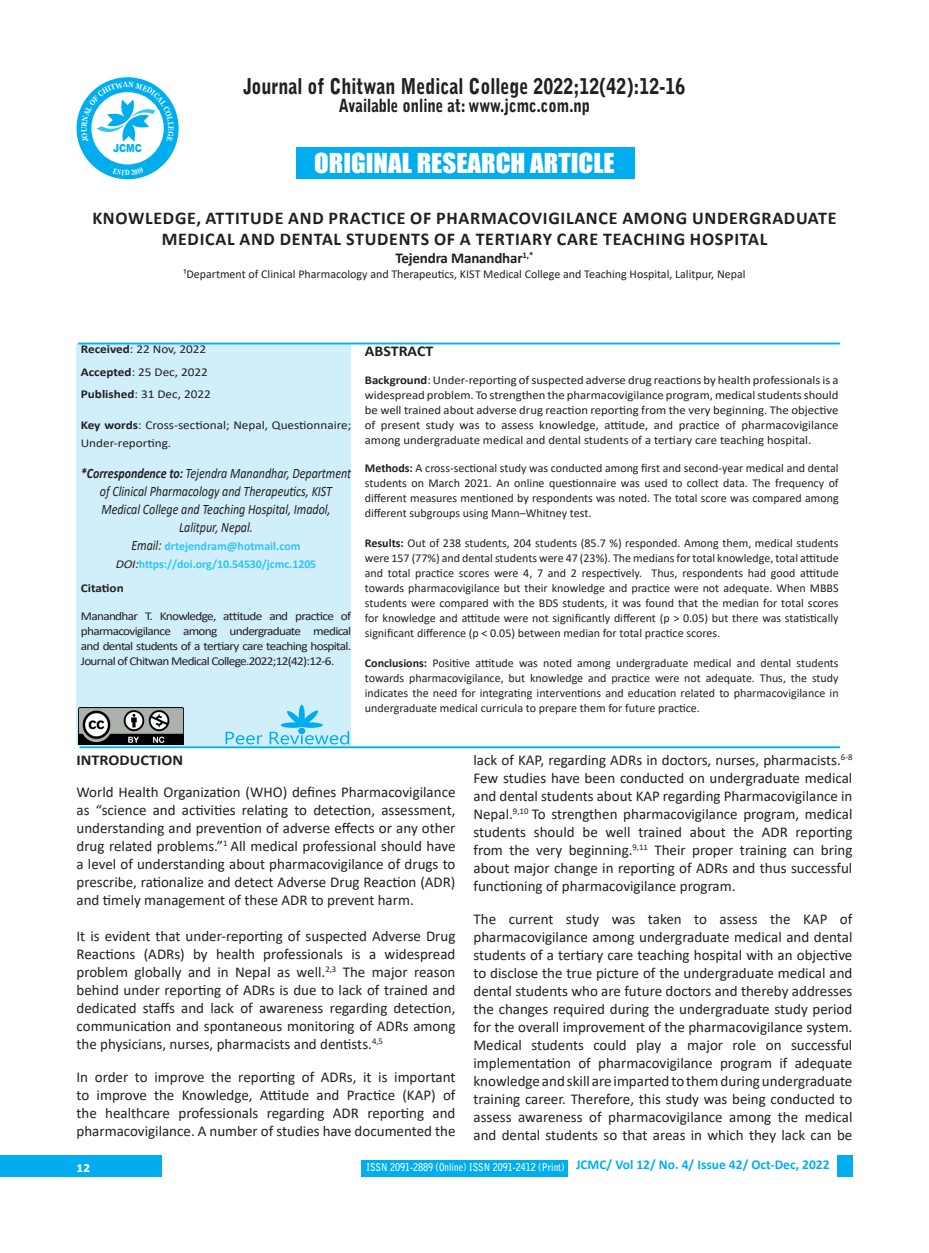
<style>
.page{position:relative;width:929px;height:1253px;background:#fff}
.page>*{position:absolute;margin:0;border:0;box-sizing:border-box;transform-origin:0 0}
.t1{font:25.2px "Impact";color:#fff;scale:1.07 1}
.t2{font:900 21.6px "Bell Gothic Std";color:#231f20;scale:.83 1}
.t3{font:700 18px/20.7px "Calibri";letter-spacing:.04em;color:#231f20;text-align:center}
.t4{font:900 18px "Bell Gothic Std";color:#231f20;scale:.83 1}
.t5{font:15px/18px "Calibri";color:#231f20;text-align:justify}
.t6{font:700 15px "Calibri";letter-spacing:-.01em;color:#231f20}
.t7{font:700 15px "Calibri";letter-spacing:-.01em;color:#231f20;scale:1.08 1}
.t8{font:700 15px "Calibri";letter-spacing:-.01em;color:#231f20;scale:1.06 1}
.t9{font:700 15px "Calibri";color:#fff}
.t10{font:italic 14.4px/18px "Calibri";color:#231f20;text-align:center;scale:.83 1}
.t11{font:700 13.5px "Calibri";color:#00aeef}
.t12{font:12px/15px "Calibri";color:#231f20;text-align:justify}
.t13{font:12px/15px "Calibri";color:#231f20;text-align:justify;scale:1.06 1}
.t14{font:12px/15px "Calibri";color:#231f20;scale:1.1 1}
.t15{font:700 12px/18px "Calibri";letter-spacing:-.01em;color:#30c5f3;text-align:center}
.t16{font:700 12px "Calibri";color:#231f20;scale:1.1 1}
.t17{font:900 10.95px "Arial";color:#00aeef;scale:.83 1}
.t18{font:700 10.8px "Bell Gothic Std";color:#fff;scale:.83 1}
.t19{font:700 7.8px "Times New Roman";color:#fff;scale:.83 1}
.s1{font-weight:700}
.s2{font-weight:400;font-style:italic;font-size:14.4px;color:#231f20}
.s3{font-weight:400;font-style:italic;color:#231f20}
</style>
<div class="page">
<div style="left:837px;top:1155px;width:15px;height:21px;background:#00aeef"></div>
<div style="left:0;top:1155px;width:162px;height:21px;background:#00aeef"></div>
<div style="left:296px;top:148px;width:338px;height:31px;background:#00aeef"></div>
<div style="left:361px;top:1160px;width:206px;height:16px;background:#00aeef"></div>
<div style="left:77px;top:77px;width:102px;height:102px;background:#00aeef;border-radius:50%"></div>
<div style="left:91px;top:92px;width:73px;height:72px;background:#fff;border-radius:50%"></div>
<div style="left:77px;top:344px;width:274px;height:402px;background:#d1eefb"></div>
<hr style="left:78px;top:343px;width:762px;height:1px;background:#00aeef">
<hr style="left:80px;top:746px;width:760px;height:2px;background:#00aeef">
<svg style="left:226px;top:732px;width:36px;height:12px"></svg>
<svg style="left:270px;top:705px;width:79px;height:39px"></svg>
<img style="left:78px;top:708px;width:106px;height:37px">
<svg style="left:81px;top:82px;width:93px;height:60px"></svg>
<p class="t2" style="left:243px;top:74px;width:534px">Journal of Chitwan Medical College 2022;12(42):12-16</p>
<p class="t4" style="left:339px;top:95px;width:304px">Available online at: www.jcmc.com.np</p>
<p class="t1" style="left:314px;top:144px;width:282px">ORIGINAL RESEARCH ARTICLE</p>
<p class="t3" style="left:92px;top:207px;width:746px">KNOWLEDGE, ATTITUDE AND PRACTICE OF PHARMACOVIGILANCE AMONG UNDERGRADUATE<br>MEDICAL AND DENTAL STUDENTS OF A TERTIARY CARE TEACHING HOSPITAL</p>
<p class="t6" style="left:395px;top:247px;width:139px">Tejendra Manandhar<sup>1,*</sup></p>
<p class="t12" style="left:183px;top:266px;width:563px">¹Department of Clinical Pharmacology and Therapeutics, KIST Medical College and Teaching Hospital, Lalitpur, Nepal</p>
<p class="t17" style="left:113px;top:140px;width:36px">JCMC</p>
<p class="t19" style="left:125px;top:167px;width:7px">D</p>
<p class="t14" style="left:81px;top:342px;width:116px"><span class="s1">Received</span>: 22 Nov, 2022</p>
<p class="t14" style="left:81px;top:364px;width:117px"><span class="s1">Accepted</span>: 25 Dec, 2022</p>
<p class="t14" style="left:81px;top:386px;width:120px"><span class="s1">Published</span>: 31 Dec, 2022</p>
<p class="t14" style="left:81px;top:415px;width:247px;line-height:18px"><span class="s1">Key words</span>: Cross-sectional; Nepal, Questionnaire;<br>Under-reporting.</p>
<p class="t10" style="left:81px;top:463px;width:327px"><span class="s1">*Correspondence to:</span> Tejendra Manandhar, Department of Clinical Pharmacology and Therapeutics, KIST Medical College and Teaching Hospital, Imadol, Lalitpur, Nepal.</p>
<p class="t15" style="left:116px;top:537px;width:202px"><span class="s2">Email:</span> drtejendram@hotmail.com<br><span class="s3">DOI:</span>https://doi.org/10.54530/jcmc.1205</p>
<p class="t16" style="left:81px;top:579px;width:41px">Citation</p>
<p class="t14" style="left:81px;top:608px;width:247px;text-align:justify">Manandhar T. Knowledge, attitude and practice of pharmacovigilance among undergraduate medical and dental students of a tertiary care teaching hospital.<br>Journal of Chitwan Medical College.2022;12(42):12-6.</p>
<p class="t8" style="left:365px;top:340px;width:66px">ABSTRACT</p>
<p class="t13" style="left:365px;top:372px;width:448px"><span class="s1">Background</span>: Under-reporting of suspected adverse drug reactions by health professionals is a widespread problem. To strengthen the pharmacovigilance program, medical students should be well trained about adverse drug reaction reporting from the very beginning. The objective of present study was to assess knowledge, attitude, and practice of pharmacovigilance among undergraduate medical and dental students of a tertiary care teaching hospital.</p>
<p class="t12" style="left:365px;top:460px;width:475px"><span class="s1">Methods:</span> A cross-sectional study was conducted among first and second-year medical and dental students on March 2021. An online questionnaire was used to collect data. The frequency of different measures mentioned by respondents was noted. The total score was compared among different subgroups using Mann–Whitney test.</p>
<p class="t12" style="left:365px;top:535px;width:475px"><span class="s1">Results:</span> Out of 238 students, 204 students (85.7 %) responded. Among them, medical students were 157 (77%) and dental students were 47 (23%). The medians for total knowledge, total attitude and total practice scores were 4, 7 and 2 respectively. Thus, respondents had good attitude towards pharmacovigilance but their knowledge and practice were not adequate. When MBBS students were compared with the BDS students, it was found that the median for total scores for knowledge and attitude were not significantly different (p &gt; 0.05) but there was statistically significant difference (p &lt; 0.05) between median for total practice scores.</p>
<p class="t12" style="left:365px;top:655px;width:475px"><span class="s1">Conclusions:</span> Positive attitude was noted among undergraduate medical and dental students towards pharmacovigilance, but knowledge and practice were not adequate. Thus, the study indicates the need for integrating interventions and education related to pharmacovigilance in undergraduate medical curricula to prepare them for future practice.</p>
<p class="t7" style="left:77px;top:750px;width:100px">INTRODUCTION</p>
<p class="t5" style="left:77px;top:782px;width:380px">World Health Organization (WHO) defines Pharmacovigilance as “science and activities relating to detection, assessment, understanding and prevention of adverse effects or any other drug related problems.”<sup>1</sup> All medical professional should have a level of understanding about pharmacovigilance of drugs to prescribe, rationalize and detect Adverse Drug Reaction (ADR) and timely management of these ADR to prevent harm.</p>
<p class="t5" style="left:77px;top:926px;width:380px">It is evident that under-reporting of suspected Adverse Drug Reactions (ADRs) by health professionals is a widespread problem globally and in Nepal as well.<sup>2,3</sup> The major reason behind under reporting of ADRs is due to lack of trained and dedicated staffs and lack of awareness regarding detection, communication and spontaneous monitoring of ADRs among the physicians, nurses, pharmacists and dentists.<sup>4,5</sup></p>
<p class="t5" style="left:77px;top:1067px;width:380px">In order to improve the reporting of ADRs, it is important to improve the Knowledge, Attitude and Practice (KAP) of the healthcare professionals regarding ADR reporting and pharmacovigilance. A number of studies have documented the</p>
<p class="t5" style="left:473px;top:751px;width:380px">lack of KAP, regarding ADRs in doctors, nurses, pharmacists.<sup>6-8<br></sup>Few studies have been conducted on undergraduate medical and dental students about KAP regarding Pharmacovigilance in Nepal.<sup>9,10</sup> To strengthen pharmacovigilance program, medical students should be well trained about the ADR reporting from the very beginning.<sup>9,11</sup> Their proper training can bring about major change in reporting of ADRs and thus successful functioning of pharmacovigilance program.</p>
<p class="t5" style="left:473px;top:910px;width:380px">The current study was taken to assess the KAP of pharmacovigilance among undergraduate medical and dental students of a tertiary care teaching hospital with an objective to disclose the true picture of the undergraduate medical and dental students who are future doctors and thereby addresses the changes required during the undergraduate study period for the overall improvement of the pharmacovigilance system.<br>Medical students could play a major role on successful implementation of pharmacovigilance program if adequate knowledge and skill are imparted to them during undergraduate training career. Therefore, this study was being conducted to assess awareness of pharmacovigilance among the medical and dental students so that areas in which they lack can be</p>
<p class="t9" style="left:77px;top:1156px;width:15px">12</p>
<p class="t11" style="left:576px;top:1155px;width:255px">JCMC/ Vol 12/ No. 4/ Issue 42/ Oct-Dec, 2022</p>
<p class="t18" style="left:367px;top:1161px;width:240px">ISSN 2091-2889 (Online) ISSN 2091-2412 (Print)</p>
</div>
